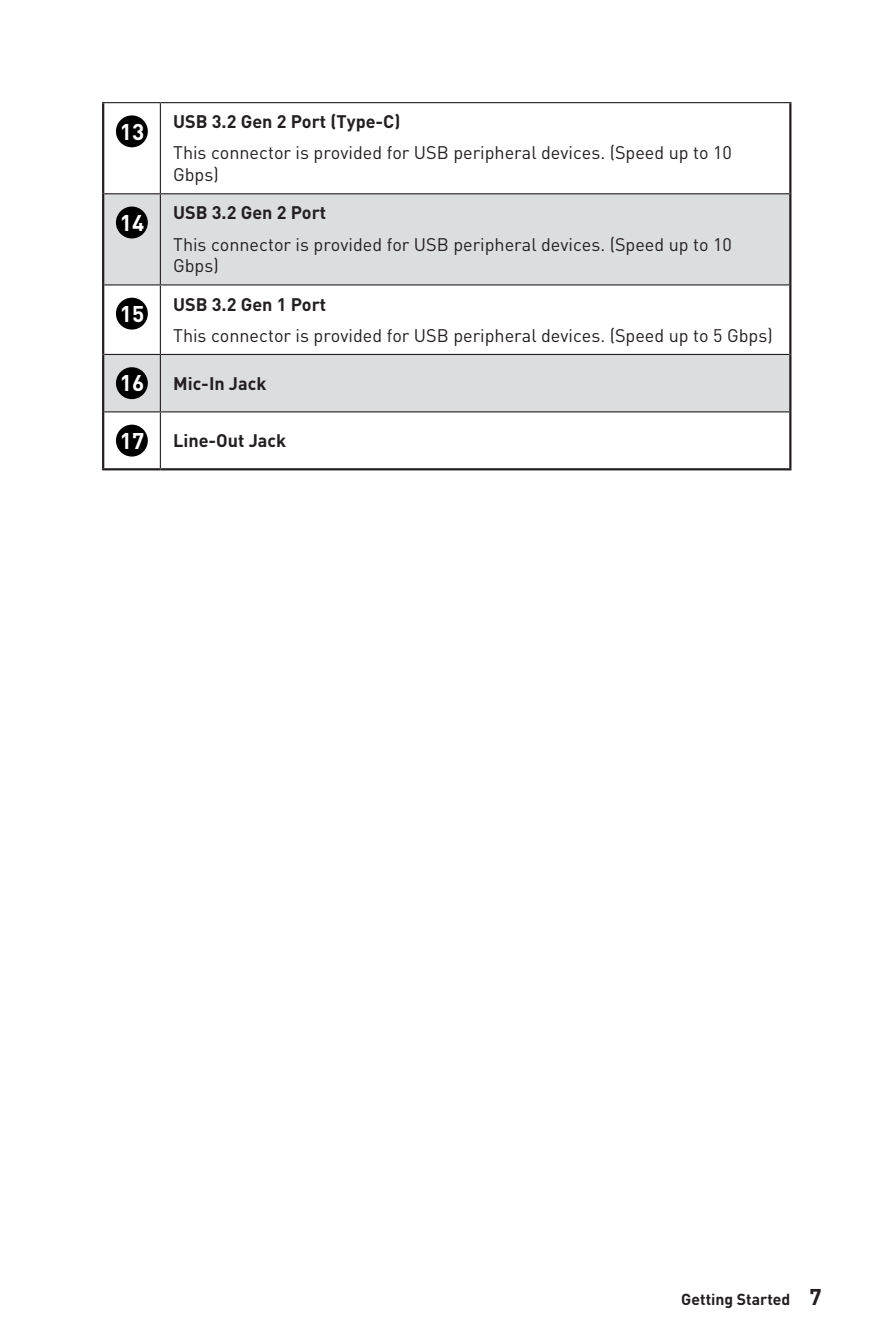
<style>
.page{position:relative;width:893px;height:1340px;background:#fff}
.page>*{position:absolute;margin:0;border:0;box-sizing:border-box;transform-origin:0 0}
.t1{font:700 22.5px "MSI Din Pro Noto CJK";color:#fff}
.Text{font:18px/21.6px "MSI Din Pro Noto CJK";color:#231f20}
.Title_4{font:700 18px "MSI Din Pro Noto CJK";color:#231f20}
.t2{font:700 15.75px "MSI Din Pro Noto CJK";color:#231f20}
.s1{font-size:22.5px}
</style>
<div class="page">
<svg style="left:104px;top:194px;width:685px;height:217px;fill:#dcdddf"></svg>
<hr style="left:102px;top:102px;width:58px;height:1px;background:#231f20">
<hr style="left:160px;top:102px;width:631px;height:1px;background:#231f20">
<hr style="left:160px;top:103px;width:1px;height:90px;background:#231f20">
<hr style="left:104px;top:193px;width:56px;height:1px;background:#231f20">
<hr style="left:160px;top:193px;width:629px;height:1px;background:#231f20">
<hr style="left:160px;top:194px;width:1px;height:90px;background:#231f20">
<hr style="left:104px;top:284px;width:56px;height:1px;background:#231f20">
<hr style="left:160px;top:284px;width:629px;height:1px;background:#231f20">
<hr style="left:160px;top:285px;width:1px;height:69px;background:#231f20">
<hr style="left:104px;top:354px;width:56px;height:1px;background:#231f20">
<hr style="left:160px;top:354px;width:629px;height:1px;background:#231f20">
<hr style="left:160px;top:355px;width:1px;height:56px;background:#231f20">
<hr style="left:104px;top:411px;width:56px;height:1px;background:#231f20">
<hr style="left:160px;top:411px;width:629px;height:1px;background:#231f20">
<hr style="left:160px;top:412px;width:1px;height:56px;background:#231f20">
<hr style="left:102px;top:103px;width:2px;height:91px;background:#231f20">
<hr style="left:789px;top:103px;width:2px;height:91px;background:#231f20">
<hr style="left:102px;top:194px;width:2px;height:91px;background:#231f20">
<hr style="left:789px;top:194px;width:2px;height:91px;background:#231f20">
<hr style="left:102px;top:285px;width:2px;height:69px;background:#231f20">
<hr style="left:789px;top:285px;width:2px;height:69px;background:#231f20">
<hr style="left:102px;top:354px;width:2px;height:58px;background:#231f20">
<hr style="left:789px;top:354px;width:2px;height:58px;background:#231f20">
<hr style="left:102px;top:412px;width:2px;height:56px;background:#231f20">
<hr style="left:789px;top:412px;width:2px;height:56px;background:#231f20">
<hr style="left:102px;top:468px;width:58px;height:2px;background:#231f20">
<hr style="left:160px;top:468px;width:631px;height:2px;background:#231f20">
<div style="left:118px;top:117px;width:28px;height:29px;background:#000;border-radius:50%"></div>
<div style="left:116px;top:115px;width:32px;height:32px;border:3px solid #000;border-radius:50%"></div>
<div style="left:118px;top:208px;width:28px;height:29px;background:#000;border-radius:50%"></div>
<div style="left:116px;top:206px;width:32px;height:32px;border:3px solid #000;border-radius:50%"></div>
<div style="left:118px;top:299px;width:28px;height:29px;background:#000;border-radius:50%"></div>
<div style="left:116px;top:298px;width:32px;height:31px;border:3px solid #000;border-radius:50%"></div>
<div style="left:118px;top:369px;width:28px;height:28px;background:#000;border-radius:50%"></div>
<div style="left:116px;top:367px;width:32px;height:32px;border:3px solid #000;border-radius:50%"></div>
<div style="left:118px;top:426px;width:28px;height:29px;background:#000;border-radius:50%"></div>
<div style="left:116px;top:424px;width:32px;height:32px;border:3px solid #000;border-radius:50%"></div>
<p class="t1" style="left:120px;top:119px;width:26px">13</p>
<p class="Title_4" style="left:173px;top:111px;width:229px">USB 3.2 Gen 2 Port (Type-C)</p>
<p class="Text" style="left:173px;top:142px;width:560px">This connector is provided for USB peripheral devices. (Speed up to 10<br>Gbps)</p>
<p class="t1" style="left:120px;top:210px;width:26px">14</p>
<p class="Title_4" style="left:173px;top:203px;width:155px">USB 3.2 Gen 2 Port</p>
<p class="Text" style="left:173px;top:233px;width:560px">This connector is provided for USB peripheral devices. (Speed up to 10<br>Gbps)</p>
<p class="t1" style="left:120px;top:301px;width:26px">15</p>
<p class="Title_4" style="left:173px;top:294px;width:155px">USB 3.2 Gen 1 Port</p>
<p class="Text" style="left:173px;top:325px;width:601px">This connector is provided for USB peripheral devices. (Speed up to 5 Gbps)</p>
<p class="t1" style="left:120px;top:370px;width:26px">16</p>
<p class="Title_4" style="left:173px;top:373px;width:95px">Mic-In Jack</p>
<p class="t1" style="left:120px;top:428px;width:26px">17</p>
<p class="Title_4" style="left:173px;top:430px;width:115px">Line-Out Jack</p>
<p class="t2" style="left:681px;top:1289px;width:142px">Getting Started <span class="s1">7</span></p>
</div>
